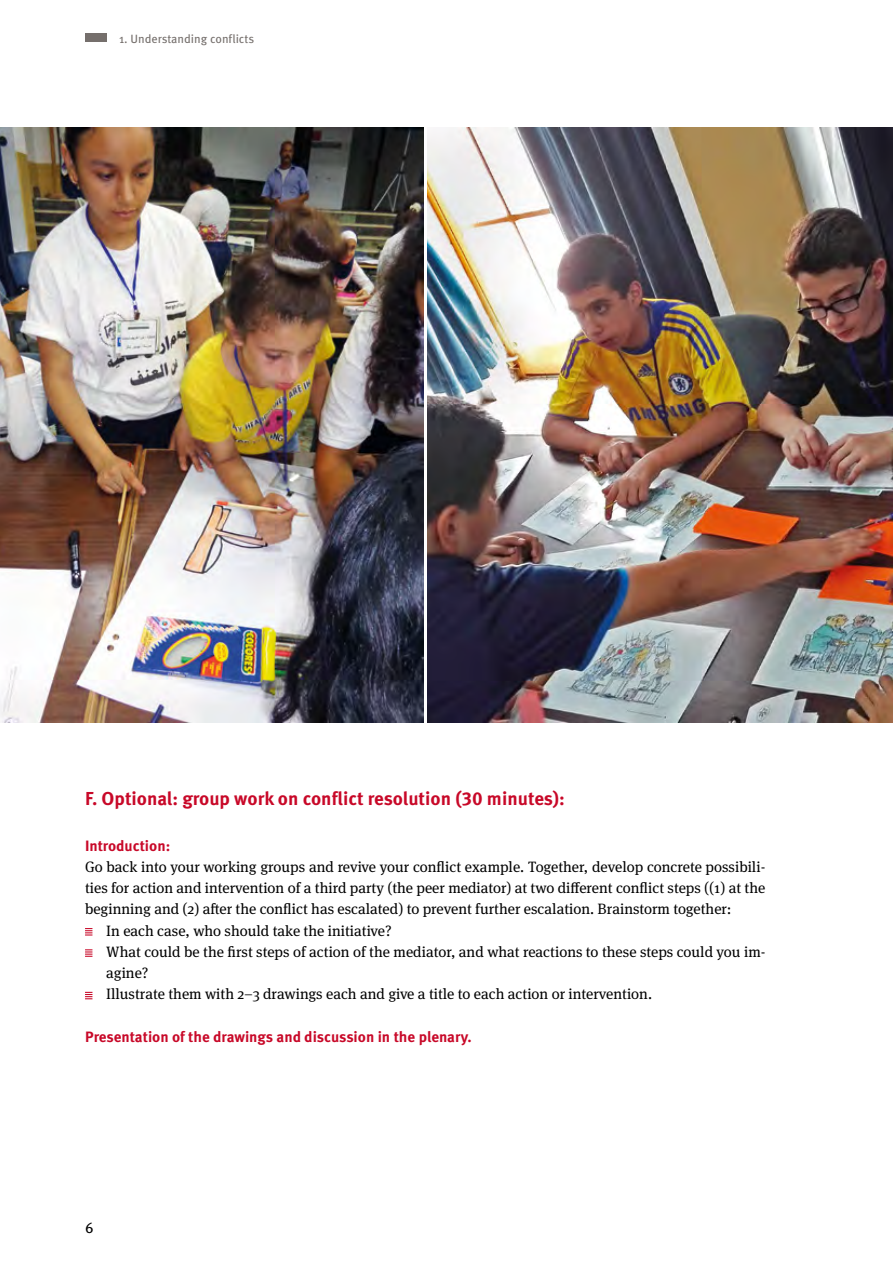
<style>
.page{position:relative;width:893px;height:1263px;background:#fff}
.page>*{position:absolute;margin:0;border:0;box-sizing:border-box;transform-origin:0 0}
.t1{font:700 18.75px "Meta Pro";color:#c80828}
.t2{font:15px "Meta Serif Pro";color:#000}
.t3{font:700 15px "Meta Pro";color:#c80828}
.t4{font:15px "Meta Pro";color:#000}
.t5{font:12px "Meta Pro";color:#756f6c}
</style>
<div class="page">
<div style="left:85px;top:34px;width:21px;height:8px;background:#756f6c"></div>
<svg style="left:85px;top:928px;width:7px;height:7px"></svg>
<svg style="left:85px;top:949px;width:7px;height:8px"></svg>
<svg style="left:85px;top:992px;width:7px;height:7px"></svg>
<img style="left:427px;top:128px;width:466px;height:595px">
<img style="left:0;top:128px;width:423px;height:595px">
<p class="t5" style="left:119px;top:29px;width:137px">1. U nderstanding conflicts</p>
<p class="t1" style="left:85px;top:784px;width:481px">F. Optional: group work on conflict resolution (30 minutes):</p>
<p class="t3" style="left:85px;top:833px;width:87px">Introduction:</p>
<p class="t2" style="left:85px;top:856px;width:682px">Go back into your working groups and revive your conflict example. Together, develop concrete possibili-</p>
<p class="t2" style="left:85px;top:877px;width:682px">ties for action and intervention of a third party (the peer mediator) at two different conflict steps ((1) at the</p>
<p class="t2" style="left:85px;top:898px;width:648px">beginning and (2) after the conflict has escalated) to prevent further escalation. Brainstorm together:</p>
<p class="t2" style="left:106px;top:919px;width:287px">In each case, who should take the initiative?</p>
<p class="t2" style="left:106px;top:941px;width:661px">What could be the first steps of action of the mediator, and what reactions to these steps could you im-</p>
<p class="t2" style="left:106px;top:962px;width:44px">agine?</p>
<p class="t2" style="left:106px;top:983px;width:547px">Illustrate them with 2–3 drawings each and give a title to each action or intervention.</p>
<p class="t3" style="left:85px;top:1025px;width:388px">Presentation of the drawings and discussion in the plenary.</p>
<p class="t4" style="left:85px;top:1216px;width:10px">6</p>
</div>
